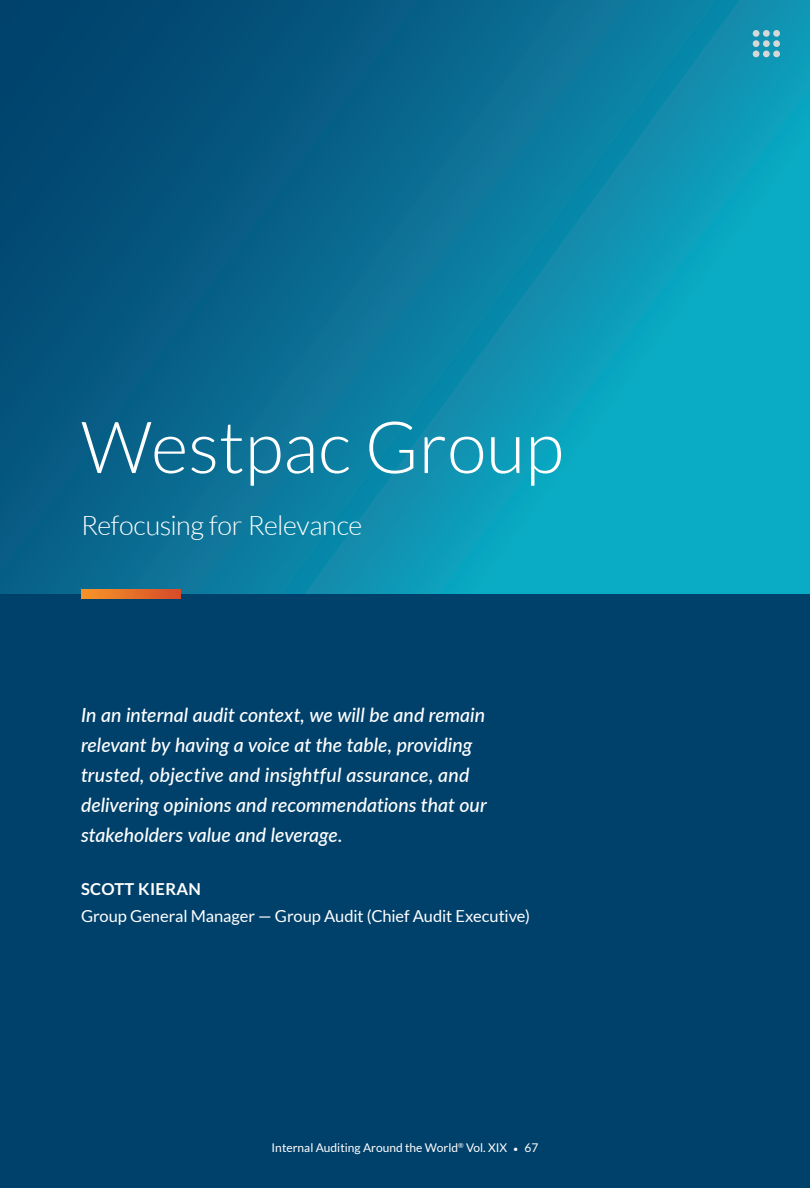
<style>
.page{position:relative;width:810px;height:1188px;background:#fff}
.page>*{position:absolute;margin:0;border:0;box-sizing:border-box;transform-origin:0 0}
.Profile_Title{font:300 72px "Lato";color:#fff}
.Profile-SubTitle{font:300 27px "Lato";letter-spacing:-.015em;color:#fff}
.Signature_Quote{font:italic 500 19.5px/30px "Lato";color:#fff}
.Profile_Quote_Attrib{font:16.5px "Lato";letter-spacing:-.005em;color:#fff}
.Profile_Quote_Attrib-2{font:700 16.5px "Lato";letter-spacing:.02em;color:#fff}
.t1{font:12px "Lato";color:#fff}
.s1{font-size:9px}
</style>
<div class="page">
<div style="left:0;top:576px;width:810px;height:612px;background:#00416b"></div>
<svg style="left:0;top:0;width:810px;height:594px;background:#097b9d"></svg>
<img style="left:81px;top:589px;width:99px;height:10px">
<div style="left:753px;top:30px;width:6px;height:7px;background:#d6d7d9;border-radius:50%"></div>
<div style="left:753px;top:40px;width:6px;height:7px;background:#d6d7d9;border-radius:50%"></div>
<svg style="left:753px;top:51px;width:6px;height:6px"></svg>
<div style="left:763px;top:30px;width:7px;height:7px;background:#d6d7d9;border-radius:50%"></div>
<div style="left:763px;top:40px;width:7px;height:7px;background:#d6d7d9;border-radius:50%"></div>
<div style="left:763px;top:51px;width:7px;height:6px;background:#d6d7d9;border-radius:50%"></div>
<div style="left:773px;top:30px;width:7px;height:7px;background:#d6d7d9;border-radius:50%"></div>
<div style="left:773px;top:40px;width:7px;height:7px;background:#d6d7d9;border-radius:50%"></div>
<div style="left:773px;top:51px;width:7px;height:6px;background:#d6d7d9;border-radius:50%"></div>
<p class="Profile_Title" style="left:81px;top:409px;width:484px">Westpac Group</p>
<p class="Profile-SubTitle" style="left:81px;top:511px;width:283px">Refocusing for Relevance</p>
<p class="Signature_Quote" style="left:81px;top:699px;width:407px">In an internal audit context, we will be and remain relevant by having a voice at the table, providing trusted, objective and insightful assurance, and delivering opinions and recommendations that our stakeholders value and leverage.</p>
<p class="Profile_Quote_Attrib-2" style="left:81px;top:880px;width:122px">SCOTT KIERAN</p>
<p class="Profile_Quote_Attrib" style="left:81px;top:907px;width:451px">Group General Manager — Group Audit (Chief Audit Executive)</p>
<p class="t1" style="left:272px;top:1141px;width:268px">Internal Auditing Around the World<sup>®</sup> Vol. XIX <span class="s1">•</span> 67</p>
</div>
